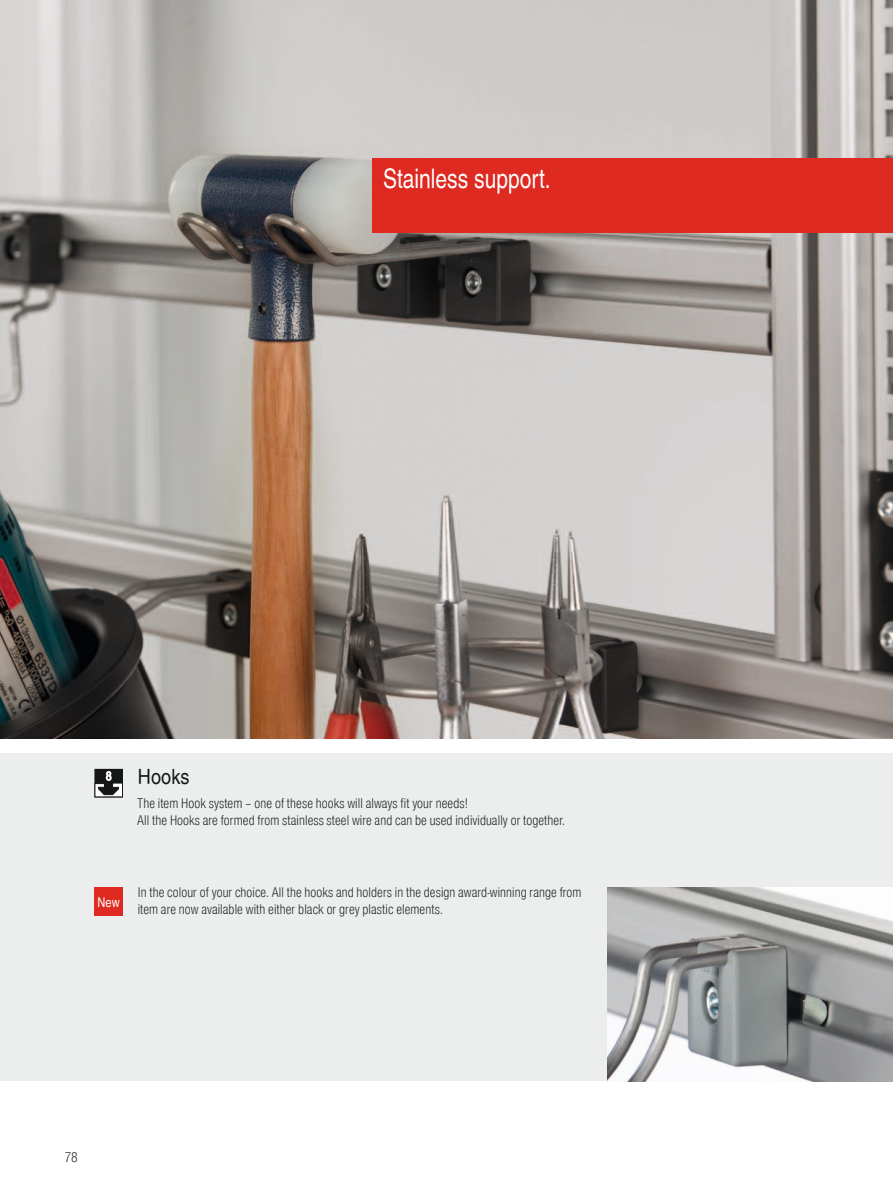
<style>
.page{position:relative;width:893px;height:1191px;background:#fff}
.page>*{position:absolute;margin:0;border:0;box-sizing:border-box;transform-origin:0 0}
.t1{font:27px "Nimbus Item Reg Con";color:#fff;scale:.95 1}
.t2{font:21px "Nimbus Item Reg Con";letter-spacing:.01em;color:#151616;scale:1.05 1}
.t3{font:13.5px/16.2px "Nimbus Item Lig Con";letter-spacing:.005em;color:#151616;scale:.96 1}
.t4{font:13.5px "Nimbus Item Reg Con";color:#fff}
.t5{font:13.5px "Nimbus Item Lig Con";letter-spacing:.005em;color:#151616;scale:.95 1}
</style>
<div class="page">
<div style="left:0;top:753px;width:893px;height:328px;background:#eceded"></div>
<div style="left:95px;top:769px;width:28px;height:28px;border:1px solid #151616"></div>
<img style="left:0;top:0;width:893px;height:739px">
<img style="left:607px;top:887px;width:286px;height:194px">
<div style="left:94px;top:887px;width:29px;height:29px;background:#de2a21"></div>
<div style="left:372px;top:158px;width:521px;height:75px;background:#de2a21"></div>
<svg style="left:95px;top:771px;width:28px;height:26px"></svg>
<h1 class="t1" style="left:383px;top:163px;width:178px">Stainless support.</h1>
<h2 class="t2" style="left:138px;top:763px;width:51px">Hooks</h2>
<p class="t3" style="left:137px;top:795px;width:447px">The item Hook system – one of these hooks will always fit your needs!<br>All the Hooks are formed from stainless steel wire and can be used individually or together.</p>
<p class="t4" style="left:98px;top:894px;width:24px">New</p>
<p class="t3" style="left:138px;top:884px;width:464px">In the colour of your choice. All the hooks and holders in the design award-winning range from item are now available with either black or grey plastic elements.</p>
<p class="t5" style="left:65px;top:1149px;width:15px">78</p>
</div>
